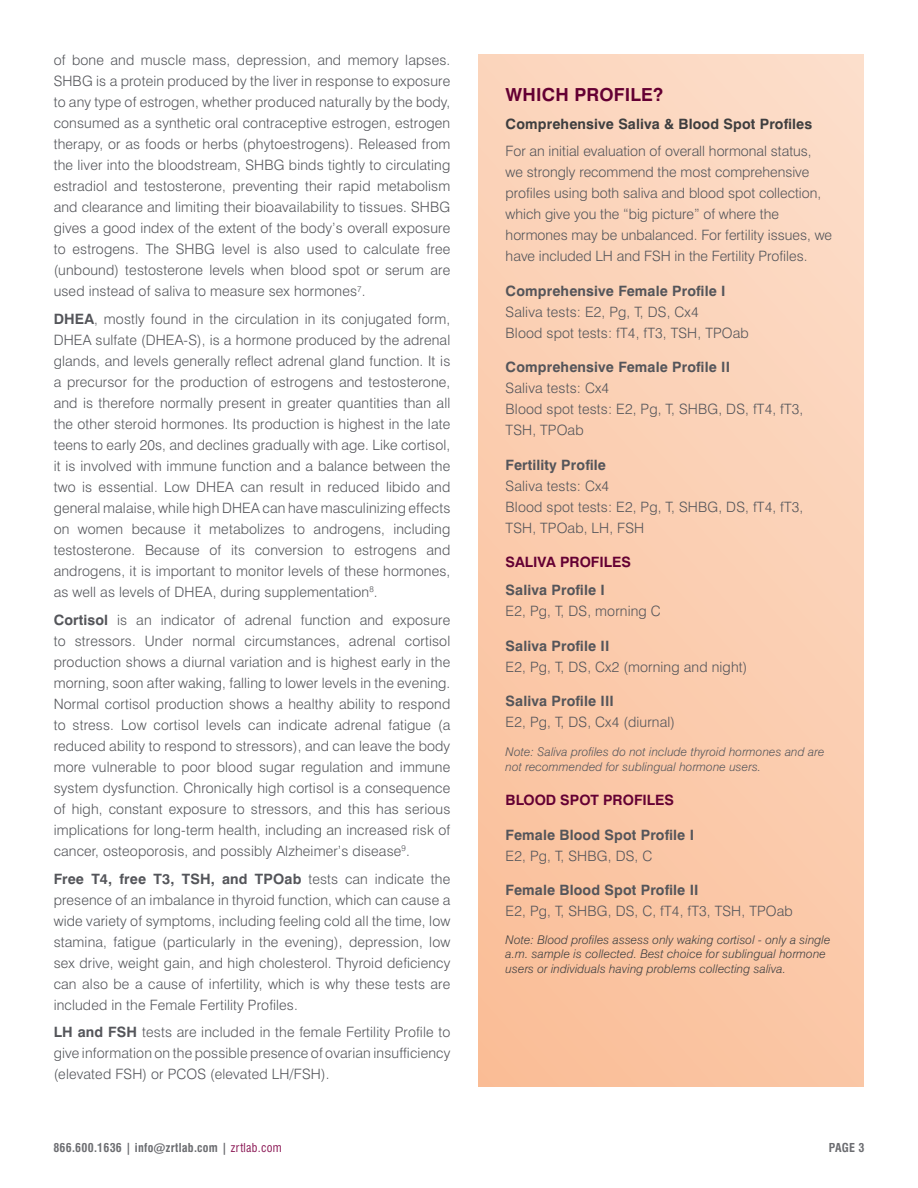
<style>
.page{position:relative;width:918px;height:1188px;background:#fff}
.page>*{position:absolute;margin:0;border:0;box-sizing:border-box;transform-origin:0 0}
.t1{font:700 18px "Swiss 721 BT";letter-spacing:.01em;color:#640033}
.t2{font:300 14.25px/21px "Swiss 721 BT";letter-spacing:.01em;color:#54555a;text-align:justify}
.t3{font:700 14.25px "Swiss 721 BT";letter-spacing:.01em;color:#54555a}
.t4{font:700 14.25px "Swiss 721 BT";letter-spacing:.01em;color:#3e3e3f}
.t5{font:700 14.25px "Swiss 721 BT";color:#640033}
.t6{font:italic 300 12px/14.4px "Swiss 721 BT";letter-spacing:.01em;color:#3e3e3f}
.t7{font:italic 300 12px/15px "Swiss 721 BT";letter-spacing:.01em;color:#54555a}
.t8{font:700 condensed 12px "Swiss 721 BT";letter-spacing:.02em;color:#6c6d71}
.s1{font-weight:700}
.s2{font-weight:400;color:#8d1c58}
</style>
<div class="page">
<div style="left:478px;top:54px;width:386px;height:1032px;background:linear-gradient(to bottom,#fcdac4,#fac29e)"></div>
<p class="t2" style="left:54px;top:50px;width:398px">of bone and muscle mass, depression, and memory lapses.<br>SHBG is a protein produced by the liver in response to exposure to any type of estrogen, whether produced naturally by the body, consumed as a synthetic oral contraceptive estrogen, estrogen therapy, or as foods or herbs (phytoestrogens). Released from the liver into the bloodstream, SHBG binds tightly to circulating estradiol and testosterone, preventing their rapid metabolism and clearance and limiting their bioavailability to tissues. SHBG gives a good index of the extent of the body’s overall exposure to estrogens. The SHBG level is also used to calculate free (unbound) testosterone levels when blood spot or serum are used instead of saliva to measure sex hormones<sup>7</sup>.</p>
<p class="t2" style="left:54px;top:308px;width:398px"><span class="s1">DHEA</span>, mostly found in the circulation in its conjugated form, DHEA sulfate (DHEA-S), is a hormone produced by the adrenal glands, and levels generally reflect adrenal gland function. It is a precursor for the production of estrogens and testosterone, and is therefore normally present in greater quantities than all the other steroid hormones. Its production is highest in the late teens to early 20s, and declines gradually with age. Like cortisol, it is involved with immune function and a balance between the two is essential. Low DHEA can result in reduced libido and general malaise, while high DHEA can have masculinizing effects on women because it metabolizes to androgens, including testosterone. Because of its conversion to estrogens and androgens, it is important to monitor levels of these hormones, as well as levels of DHEA, during supplementation<sup>8</sup>.</p>
<p class="t2" style="left:54px;top:609px;width:398px"><span class="s1">Cortisol</span> is an indicator of adrenal function and exposure to stressors. Under normal circumstances, adrenal cortisol production shows a diurnal variation and is highest early in the morning, soon after waking, falling to lower levels in the evening.<br>Normal cortisol production shows a healthy ability to respond to stress. Low cortisol levels can indicate adrenal fatigue (a reduced ability to respond to stressors), and can leave the body more vulnerable to poor blood sugar regulation and immune system dysfunction. Chronically high cortisol is a consequence of high, constant exposure to stressors, and this has serious implications for long-term health, including an increased risk of cancer, osteoporosis, and possibly Alzheimer’s disease<sup>9</sup>.</p>
<p class="t2" style="left:54px;top:868px;width:398px"><span class="s1">Free T4, free T3, TSH, and TPOab</span> tests can indicate the presence of an imbalance in thyroid function, which can cause a wide variety of symptoms, including feeling cold all the time, low stamina, fatigue (particularly in the evening), depression, low sex drive, weight gain, and high cholesterol. Thyroid deficiency can also be a cause of infertility, which is why these tests are included in the Female Fertility Profiles.</p>
<p class="t2" style="left:54px;top:1022px;width:398px"><span class="s1">LH and FSH</span> tests are included in the female Fertility Profile to give information on the possible presence of ovarian insufficiency (elevated FSH) or PCOS (elevated LH/FSH).</p>
<p class="t1" style="left:506px;top:83px;width:159px">WHICH PROFILE?</p>
<p class="t4" style="left:506px;top:115px;width:308px">Comprehensive Saliva &amp; Blood Spot Profiles</p>
<p class="t2" style="left:506px;top:141px;width:328px;text-align:left">For an initial evaluation of overall hormonal status, we strongly recommend the most comprehensive profiles using both saliva and blood spot collection, which give you the “big picture” of where the hormones may be unbalanced. For fertility issues, we have included LH and FSH in the Fertility Profiles.</p>
<p class="t3" style="left:506px;top:282px;width:222px">Comprehensive Female Profile I</p>
<p class="t2" style="left:506px;top:301px;width:195px">Saliva tests: E2, Pg, T, DS, Cx4</p>
<p class="t2" style="left:506px;top:322px;width:245px">Blood spot tests: fT4, fT3, TSH, TPOab</p>
<p class="t3" style="left:506px;top:359px;width:226px">Comprehensive Female Profile II</p>
<p class="t2" style="left:506px;top:378px;width:105px">Saliva tests: Cx4</p>
<p class="t2" style="left:506px;top:399px;width:299px">Blood spot tests: E2, Pg, T, SHBG, DS, fT4, fT3,<br>TSH, TPOab</p>
<p class="t3" style="left:506px;top:456px;width:102px">Fertility Profile</p>
<p class="t2" style="left:506px;top:475px;width:105px">Saliva tests: Cx4</p>
<p class="t2" style="left:506px;top:496px;width:299px">Blood spot tests: E2, Pg, T, SHBG, DS, fT4, fT3,<br>TSH, TPOab, LH, FSH</p>
<p class="t5" style="left:506px;top:554px;width:127px">SALIVA PROFILES</p>
<p class="t3" style="left:506px;top:581px;width:101px">Saliva Profile I</p>
<p class="t2" style="left:506px;top:600px;width:157px">E2, Pg, T, DS, morning C</p>
<p class="t3" style="left:506px;top:637px;width:105px">Saliva Profile II</p>
<p class="t2" style="left:506px;top:656px;width:243px">E2, Pg, T, DS, Cx2 (morning and night)</p>
<p class="t3" style="left:506px;top:692px;width:110px">Saliva Profile III</p>
<p class="t2" style="left:506px;top:711px;width:171px">E2, Pg, T, DS, Cx4 (diurnal)</p>
<p class="t7" style="left:506px;top:744px;width:320px">Note: Saliva profiles do not include thyroid hormones and are not recommended for sublingual hormone users.</p>
<p class="t5" style="left:506px;top:791px;width:170px">BLOOD SPOT PROFILES</p>
<p class="t3" style="left:506px;top:826px;width:190px">Female Blood Spot Profile I</p>
<p class="t2" style="left:506px;top:845px;width:148px">E2, Pg, T, SHBG, DS, C</p>
<p class="t3" style="left:506px;top:881px;width:194px">Female Blood Spot Profile II</p>
<p class="t2" style="left:506px;top:900px;width:289px">E2, Pg, T, SHBG, DS, C, fT4, fT3, TSH, TPOab</p>
<p class="t6" style="left:506px;top:932px;width:326px">Note: Blood profiles assess only waking cortisol - only a single a.m. sample is collected. Best choice for sublingual hormone users or individuals having problems collecting saliva.</p>
<p class="t8" style="left:53px;top:1140px;width:230px">866.600.1636 | info@zrtlab.com | <span class="s2">zrtlab.com</span></p>
<p class="t8" style="left:829px;top:1140px;width:37px">PAGE 3</p>
</div>
